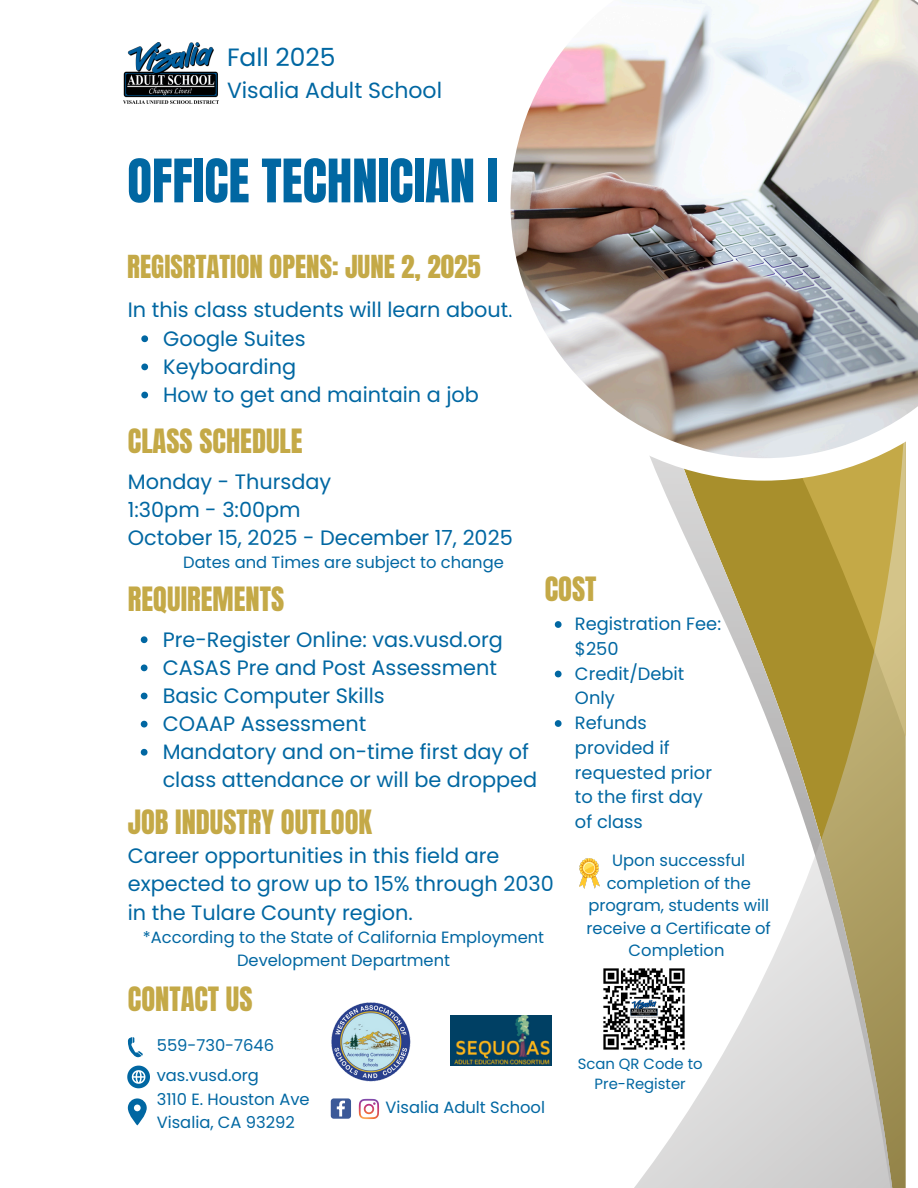
<style>
.page{position:relative;width:918px;height:1188px;background:#fff}
.page>*{position:absolute;margin:0;border:0;box-sizing:border-box;transform-origin:0 0}
.t1{font:51px "Anton";color:#0167a2}
.t2{font:28.5px "Anton";color:#c4a947}
.t3{font:27px "Anton";color:#c4a947}
.t4{font:25.05px "Poppins";color:#0167a2}
.t5{font:22.05px "Poppins";color:#0167a2}
.t6{font:20.85px/28.2px "Poppins";color:#0167a2}
.t7{font:17.85px/24.8px "Poppins";color:#0167a2}
.t8{font:16.35px/22.5px "Poppins";color:#0167a2;text-align:center}
.t9{font:14.85px/20.2px "Poppins";color:#0167a2;text-align:center}
</style>
<div class="page">
<svg style="left:141px;top:335px;width:7px;height:7px"></svg>
<svg style="left:141px;top:364px;width:7px;height:6px"></svg>
<svg style="left:141px;top:392px;width:7px;height:6px"></svg>
<svg style="left:554px;top:481px;width:351px;height:707px"></svg>
<svg style="left:510px;top:192px;width:396px;height:289px"></svg>
<img style="left:511px;top:0;width:407px;height:458px">
<img style="left:123px;top:43px;width:96px;height:61px">
<svg style="left:141px;top:636px;width:7px;height:7px"></svg>
<svg style="left:141px;top:664px;width:7px;height:7px"></svg>
<svg style="left:141px;top:693px;width:7px;height:6px"></svg>
<svg style="left:141px;top:721px;width:7px;height:6px"></svg>
<svg style="left:141px;top:749px;width:7px;height:7px"></svg>
<svg style="left:555px;top:621px;width:7px;height:7px"></svg>
<svg style="left:555px;top:671px;width:7px;height:6px"></svg>
<svg style="left:555px;top:720px;width:7px;height:7px"></svg>
<img style="left:580px;top:859px;width:20px;height:29px">
<svg style="left:128px;top:1037px;width:14px;height:20px"></svg>
<svg style="left:127px;top:1066px;width:23px;height:22px"></svg>
<svg style="left:128px;top:1098px;width:19px;height:27px"></svg>
<img style="left:331px;top:1002px;width:79px;height:79px">
<img style="left:451px;top:1015px;width:101px;height:51px">
<svg style="left:331px;top:1098px;width:20px;height:21px"></svg>
<svg style="left:359px;top:1099px;width:20px;height:20px"></svg>
<img style="left:600px;top:965px;width:89px;height:88px">
<p class="t4" style="left:227px;top:40px;width:110px">Fall 2025</p>
<p class="t5" style="left:227px;top:75px;width:217px">Visalia Adult School</p>
<h4 class="t1" style="left:127px;top:144px;width:373px">OFFICE TECHNICIAN I</h4>
<p class="t3" style="left:127px;top:248px;width:355px">REGISRTATION OPENS: JUNE 2, 2025</p>
<p class="t6" style="left:128px;top:296px;width:387px">In this class students will learn about:</p>
<h2 class="t6" style="left:163px;top:324px;width:144px">Google Suites</h2>
<p class="t6" style="left:163px;top:352px;width:134px">Keyboarding</p>
<p class="t6" style="left:163px;top:380px;width:317px">How to get and maintain a job</p>
<p class="t2" style="left:128px;top:420px;width:176px">CLASS SCHEDULE</p>
<p class="t6" style="left:128px;top:467px;width:386px">Monday - Thursday<br>1:30pm - 3:00pm<br>October 15, 2025 - December 17, 2025</p>
<p class="t8" style="left:183px;top:551px;width:322px">Dates and Times are subject to change</p>
<h3 class="t2" style="left:128px;top:579px;width:158px">REQUIREMENTS</h3>
<h1 class="t6" style="left:163px;top:625px;width:342px">Pre-Register Online: vas.vusd.org</h1>
<h2 class="t6" style="left:163px;top:653px;width:336px">CASAS Pre and Post Assessment</h2>
<h3 class="t6" style="left:163px;top:681px;width:224px">Basic Computer Skills</h3>
<p class="t6" style="left:163px;top:709px;width:205px">COAAP Assessment</p>
<p class="t6" style="left:163px;top:738px;width:376px">Mandatory and on-time first day of class attendance or will be dropped</p>
<p class="t2" style="left:128px;top:802px;width:246px">JOB INDUSTRY OUTLOOK</p>
<h2 class="t6" style="left:128px;top:842px;width:427px">Career opportunities in this field are expected to grow up to 15% through 2030 in the Tulare County region.</h2>
<h2 class="t8" style="left:143px;top:926px;width:403px">*According to the State of California Employment<br>Development Department</h2>
<h4 class="t2" style="left:545px;top:569px;width:53px">COST</h4>
<h2 class="t7" style="left:575px;top:612px;width:148px">Registration Fee: $250</h2>
<p class="t7" style="left:575px;top:661px;width:111px">Credit/Debit<br>Only</p>
<p class="t7" style="left:575px;top:711px;width:139px">Refunds provided if requested prior to the first day of class</p>
<p class="t8" style="left:587px;top:849px;width:186px">Upon successful completion of the program, students will receive a Certificate of<br>Completion</p>
<p class="t2" style="left:128px;top:978px;width:126px">CONTACT US</p>
<h2 class="t8" style="left:157px;top:1034px;width:119px">559-730-7646</h2>
<h3 class="t8" style="left:157px;top:1064px;width:104px">vas.vusd.org</h3>
<h2 class="t8" style="left:157px;top:1088px;width:154px;text-align:left">3110 E. Houston Ave<br>Visalia, CA 93292</h2>
<p class="t8" style="left:385px;top:1096px;width:161px">Visalia Adult School</p>
<p class="t9" style="left:578px;top:1054px;width:126px">Scan QR Code to<br>Pre-Register</p>
</div>
